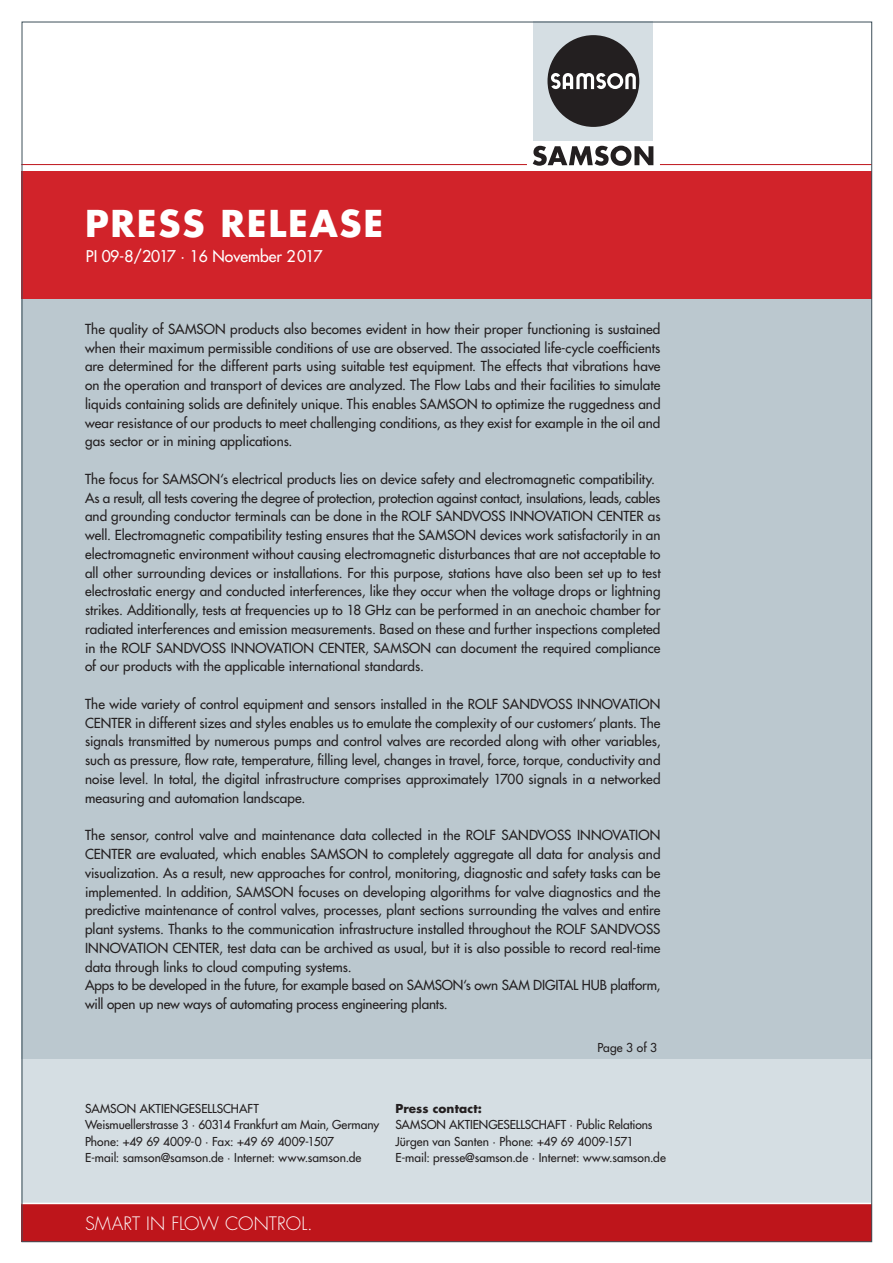
<style>
.page{position:relative;width:893px;height:1263px;background:#fff}
.page>*{position:absolute;margin:0;border:0;box-sizing:border-box;transform-origin:0 0}
.t1{font:700 36px "Futura";letter-spacing:.05em;color:#fff}
.t2{font:300 18px "Futura";letter-spacing:.005em;color:#fff}
.t3{font:15.75px "Futura";color:#fff}
.t4{font:13.5px/18.8px "Futura";letter-spacing:.005em;color:#231f20;text-align:justify}
.t5{font:12px/16.5px "Futura";color:#231f20}
.t6{font:700 12px "Futura";letter-spacing:.01em;color:#231f20}
</style>
<div class="page">
<div style="left:21px;top:171px;width:851px;height:1039px;background:#bbc8cf"></div>
<div style="left:21px;top:1059px;width:851px;height:144px;background:#d5dee3"></div>
<div style="left:21px;top:171px;width:851px;height:127px;background:#d1232a"></div>
<hr style="left:660px;top:164px;width:212px;height:1px;background:#be151b">
<hr style="left:21px;top:164px;width:506px;height:1px;background:#be151b">
<svg style="left:533px;top:146px;width:120px;height:20px"></svg>
<div style="left:534px;top:21px;width:119px;height:120px;background:#d5dee3"></div>
<div style="left:547px;top:35px;width:92px;height:92px;background:#231f20;border-radius:50%"></div>
<svg style="left:551px;top:73px;width:85px;height:16px"></svg>
<div style="left:21px;top:1203px;width:851px;height:39px;background:#be151b"></div>
<hr style="left:21px;top:1203px;width:851px;height:1px;background:#fff">
<h1 class="t1" style="left:85px;top:199px;width:300px">PRESS RELEASE</h1>
<p class="t3" style="left:86px;top:246px;width:238px">PI 09-8/2017 · 16 November 2017</p>
<p class="t4" style="left:85px;top:319px;width:577px">The quality of SAMSON products also becomes evident in how their proper functioning is sustained when their maximum permissible conditions of use are observed. The associated life-cycle coefficients are determined for the different parts using suitable test equipment. The effects that vibrations have on the operation and transport of devices are analyzed. The Flow Labs and their facilities to simulate liquids containing solids are definitely unique. This enables SAMSON to optimize the ruggedness and wear resistance of our products to meet challenging conditions, as they exist for example in the oil and gas sector or in mining applications.</p>
<p class="t4" style="left:85px;top:469px;width:577px;text-align:left">The focus for SAMSON‘s electrical products lies on device safety and electromagnetic compatibility.<br>As a result, all tests covering the degree of protection, protection against contact, insulations, leads, cables and grounding conductor terminals can be done in the ROLF SANDVOSS INNOVATION CENTER as well. Electromagnetic compatibility testing ensures that the SAMSON devices work satisfactorily in an electromagnetic environment without causing electromagnetic disturbances that are not acceptable to all other surrounding devices or installations. For this purpose, stations have also been set up to test electrostatic energy and conducted interferences, like they occur when the voltage drops or lightning strikes. Additionally, tests at frequencies up to 18 GHz can be performed in an anechoic chamber for radiated interferences and emission measurements. Based on these and further inspections completed in the ROLF SANDVOSS INNOVATION CENTER, SAMSON can document the required compliance of our products with the applicable international standards.</p>
<p class="t4" style="left:85px;top:694px;width:577px">The wide variety of control equipment and sensors installed in the ROLF SANDVOSS INNOVATION CENTER in different sizes and styles enables us to emulate the complexity of our customers‘ plants. The signals transmitted by numerous pumps and control valves are recorded along with other variables, such as pressure, flow rate, temperature, filling level, changes in travel, force, torque, conductivity and noise level. In total, the digital infrastructure comprises approximately 1700 signals in a networked measuring and automation landscape.</p>
<p class="t4" style="left:85px;top:826px;width:577px;text-align:left">The sensor, control valve and maintenance data collected in the ROLF SANDVOSS INNOVATION CENTER are evaluated, which enables SAMSON to completely aggregate all data for analysis and visualization. As a result, new approaches for control, monitoring, diagnostic and safety tasks can be implemented. In addition, SAMSON focuses on developing algorithms for valve diagnostics and the predictive maintenance of control valves, processes, plant sections surrounding the valves and entire plant systems. Thanks to the communication infrastructure installed throughout the ROLF SANDVOSS INNOVATION CENTER, test data can be archived as usual, but it is also possible to record real-time data through links to cloud computing systems.<br>Apps to be developed in the future, for example based on SAMSON‘s own SAM DIGITAL HUB platform, will open up new ways of automating process engineering plants.</p>
<p class="t5" style="left:597px;top:1040px;width:61px">Page 3 of 3</p>
<p class="t5" style="left:85px;top:1100px;width:296px">SAMSON AKTIENGESELLSCHAFT<br>Weismuellerstrasse 3 · 60314 Frankfurt am Main, Germany Phone: +49 69 4009-0 · Fax: +49 69 4009-1507<br>E-mail: samson@samson.de · Internet: www.samson.de</p>
<p class="t6" style="left:395px;top:1100px;width:88px">Press contact:</p>
<p class="t5" style="left:395px;top:1116px;width:272px">SAMSON AKTIENGESELLSCHAFT · Public Relations<br>Jürgen van Santen · Phone: +49 69 4009-1571<br>E-mail: presse@samson.de · Internet: www.samson.de</p>
<h2 class="t2" style="left:85px;top:1211px;width:229px">SMART IN FLOW CONTROL.</h2>
</div>
